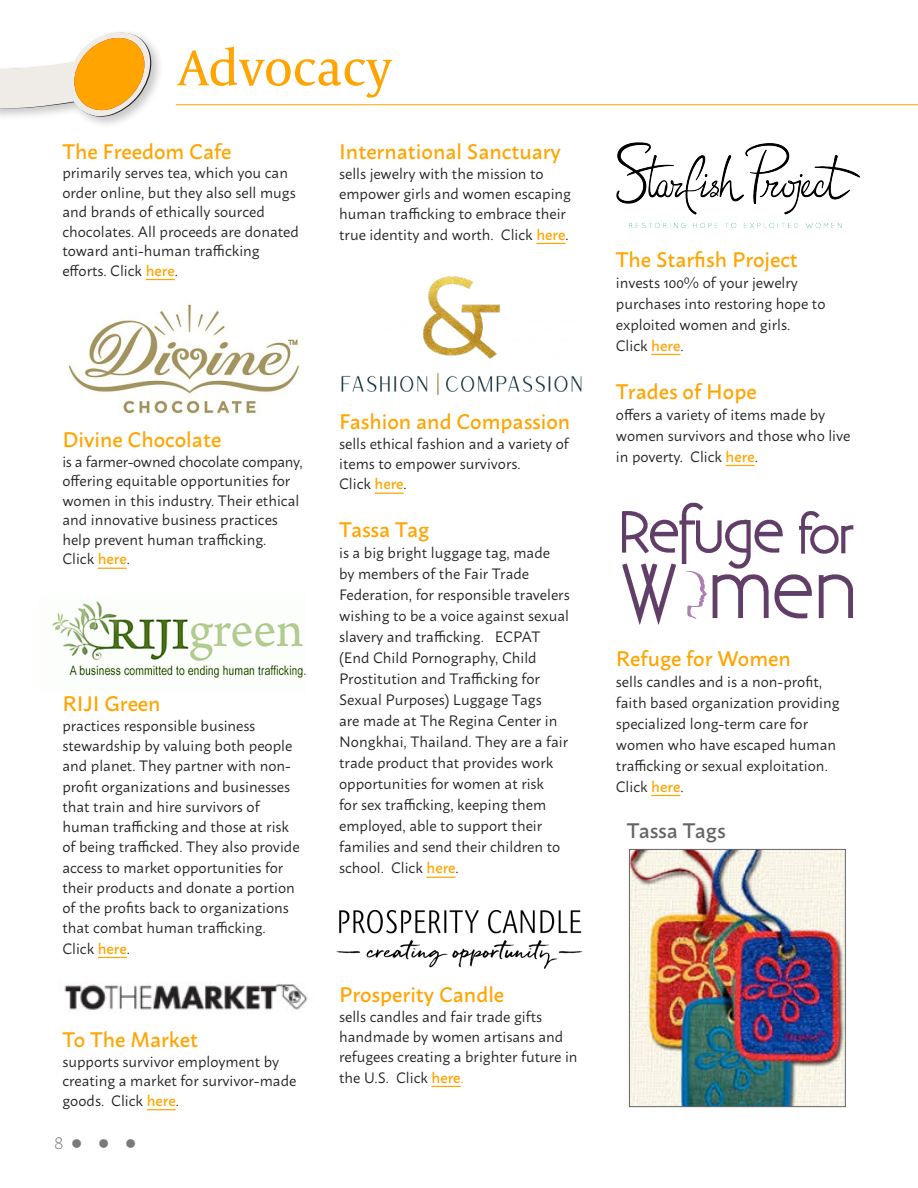
<style>
.page{position:relative;width:918px;height:1188px;background:#fff}
.page>*{position:absolute;margin:0;border:0;box-sizing:border-box;transform-origin:0 0}
.t1{font:51px "Capitolium News 2";color:#ffa400}
.Normal__Web{font:500 21px "Macho";color:#ffa400}
.t2{font:500 21px "Macho";color:#636466}
.t3{font:300 16.5px "Macho";color:#77797b}
.Normal__Web-2{font:15px/21px "Macho";color:#231f20}
.s1{font-weight:500;color:#ffa400}
.s2{color:#ffa400}
</style>
<div class="page">
<div style="left:0;top:29px;width:164px;height:101px;background:#231f20;opacity:.25"></div>
<svg style="left:0;top:31px;width:151px;height:87px"></svg>
<hr style="left:176px;top:104px;width:742px;height:1px;background:#ffa400">
<svg style="left:146px;top:279px;width:29px;height:1px"></svg>
<svg style="left:98px;top:568px;width:29px;height:1px"></svg>
<svg style="left:98px;top:957px;width:29px;height:1px"></svg>
<svg style="left:147px;top:1109px;width:29px;height:1px"></svg>
<svg style="left:536px;top:243px;width:29px;height:1px"></svg>
<svg style="left:375px;top:493px;width:29px;height:1px"></svg>
<svg style="left:427px;top:877px;width:29px;height:1px"></svg>
<svg style="left:432px;top:1086px;width:29px;height:1px"></svg>
<img style="left:68px;top:304px;width:231px;height:112px">
<img style="left:52px;top:601px;width:253px;height:77px">
<img style="left:64px;top:984px;width:244px;height:26px">
<img style="left:341px;top:276px;width:241px;height:120px">
<svg style="left:651px;top:354px;width:29px;height:1px"></svg>
<svg style="left:726px;top:465px;width:29px;height:1px"></svg>
<svg style="left:651px;top:795px;width:29px;height:1px"></svg>
<img style="left:337px;top:911px;width:246px;height:57px">
<img style="left:616px;top:142px;width:244px;height:86px">
<img style="left:622px;top:502px;width:232px;height:123px">
<img style="left:631px;top:851px;width:213px;height:254px">
<div style="left:629px;top:849px;width:217px;height:258px;border:1px solid #636466"></div>
<p class="t1" style="left:178px;top:33px;width:215px">Advocacy</p>
<p class="Normal__Web" style="left:62px;top:133px;width:170px">The Freedom Cafe</p>
<p class="Normal__Web-2" style="left:62px;top:162px;width:238px;line-height:19.5px">primarily serves tea, which you can order online, but they also sell mugs and brands of ethically sourced chocolates. All proceeds are donated toward anti-human trafficking efforts. Click <span class="s1">here</span>.</p>
<p class="Normal__Web" style="left:339px;top:133px;width:223px">International Sanctuary</p>
<p class="Normal__Web-2" style="left:339px;top:162px;width:234px;line-height:20.2px">sells jewelry with the mission to empower girls and women escaping human trafficking to embrace their true identity and worth. Click <span class="s1">here</span>.</p>
<p class="Normal__Web" style="left:62px;top:422px;width:160px">Divine Chocolate</p>
<p class="Normal__Web-2" style="left:62px;top:450px;width:242px;line-height:19.5px">is a farmer-owned chocolate company, offering equitable opportunities for women in this industry. Their ethical and innovative business practices help prevent human trafficking.<br>Click <span class="s1">here</span>.</p>
<p class="Normal__Web" style="left:62px;top:685px;width:100px">RIJI Green</p>
<p class="Normal__Web-2" style="left:62px;top:714px;width:239px;line-height:20.2px">practices responsible business stewardship by valuing both people and planet. They partner with non&shy;profit organizations and businesses that train and hire survivors of human trafficking and those at risk of being trafficked. They also provide access to market opportunities for their products and donate a portion of the profits back to organizations that combat human trafficking.<br>Click <span class="s1">here</span>.</p>
<p class="Normal__Web" style="left:62px;top:1022px;width:137px">To The Market</p>
<p class="Normal__Web-2" style="left:62px;top:1050px;width:235px;line-height:19.5px">supports survivor employment by creating a market for survivor-made goods. Click <span class="s1">here</span>.</p>
<p class="t3" style="left:54px;top:1129px;width:84px">8 ●●●</p>
<p class="Normal__Web" style="left:339px;top:403px;width:233px">Fashion and Compassion</p>
<p class="Normal__Web-2" style="left:339px;top:432px;width:231px;line-height:20.2px">sells ethical fashion and a variety of items to empower survivors.<br>Click <span class="s1">here</span>.</p>
<p class="Normal__Web" style="left:339px;top:512px;width:92px">Tassa Tag</p>
<p class="Normal__Web-2" style="left:339px;top:541px;width:232px">is a big bright luggage tag, made<br>by members of the Fair Trade<br>Federation, for responsible travelers wishing to be a voice against sexual slavery and trafficking. ECPAT (End Child Pornography, Child<br>Prostitution and Trafficking for<br>Sexual Purposes) Luggage Tags<br>are made at The Regina Center in<br>Nongkhai, Thailand. They are a fair trade product that provides work opportunities for women at risk<br>for sex trafficking, keeping them employed, able to support their families and send their children to school. Click <span class="s1">here</span>.</p>
<p class="Normal__Web" style="left:339px;top:976px;width:167px">Prosperity Candle</p>
<p class="Normal__Web-2" style="left:339px;top:1005px;width:240px;line-height:20.2px">sells candles and fair trade gifts handmade by women artisans and refugees creating a brighter future in the U.S. Click <span class="s1">here</span><span class="s2">.</span></p>
<p class="Normal__Web" style="left:616px;top:241px;width:184px">The Starfish Project</p>
<p class="Normal__Web-2" style="left:616px;top:270px;width:211px">invests 100% of your jewelry purchases into restoring hope to exploited women and girls.<br>Click <span class="s1">here</span>.</p>
<p class="Normal__Web" style="left:616px;top:373px;width:142px">Trades of Hope</p>
<p class="Normal__Web-2" style="left:616px;top:402px;width:236px">offers a variety of items made by women survivors and those who live in poverty. Click <span class="s1">here</span>.</p>
<p class="Normal__Web" style="left:616px;top:640px;width:176px">Refuge for Women</p>
<p class="Normal__Web-2" style="left:616px;top:669px;width:225px">sells candles and is a non-profit, faith based organization providing specialized long-term care for women who have escaped human trafficking or sexual exploitation.<br>Click <span class="s1">here</span>.</p>
<p class="t2" style="left:627px;top:812px;width:100px">Tassa Tags</p>
</div>
